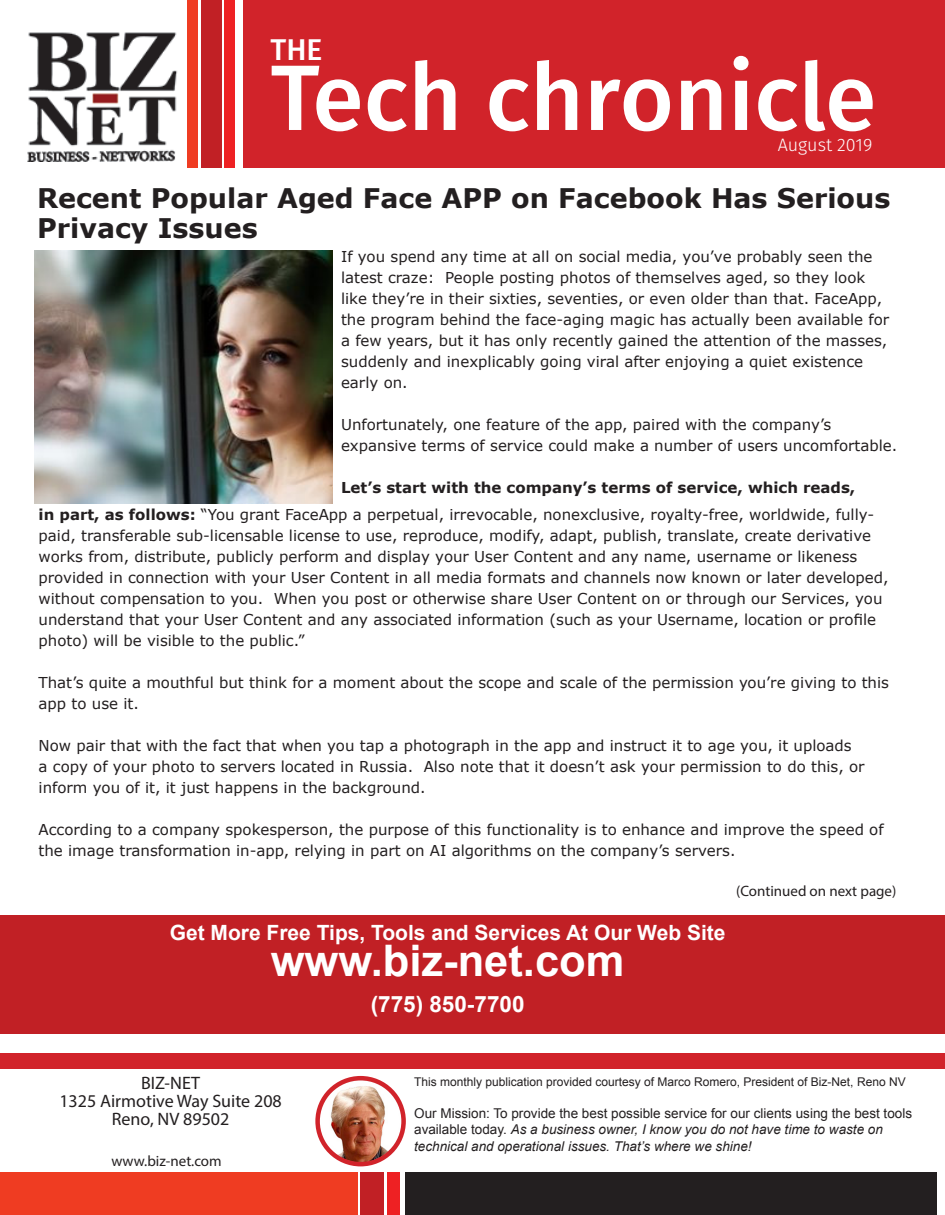
<style>
.page{position:relative;width:945px;height:1215px;background:#fff}
.page>*{position:absolute;margin:0;border:0;box-sizing:border-box;transform-origin:0 0}
.t1{font:500 93px "Fira Sans";color:#fff}
.Subheads{font:700 43.5px "Arial";color:#fff}
.t2{font:500 30px "Fira Sans";color:#fff}
.Subheads-2{font:700 27px/30px "Verdana";color:#231f20}
.Subheads-3{font:700 22.5px "Arial";color:#fff}
.Subheads-4{font:700 21px "Arial";color:#fff}
.Subheads-5{font:18px/18px "Myriad Pro";color:#231f20;text-align:center}
.Subheads-6{font:300 18px "Fira Sans";color:#fff}
.Subheads-7{font:15px/21px "Verdana";color:#231f20}
.Subheads-8{font:15px "Myriad Pro";color:#231f20}
.t3{font:italic 13.5px/16.2px "Arial";color:#231f20}
.t4{font:12px "Arial";color:#231f20}
.s1{font-weight:700}
.s2{font-style:normal}
</style>
<div class="page">
<div style="left:244px;top:0;width:701px;height:168px;background:#d1232a"></div>
<div style="left:187px;top:0;width:11px;height:168px;background:#ef3c22"></div>
<div style="left:201px;top:0;width:21px;height:168px;background:#c12025"></div>
<div style="left:225px;top:0;width:10px;height:168px;background:#ee2123"></div>
<img style="left:27px;top:32px;width:151px;height:130px">
<div style="left:0;top:1173px;width:357px;height:42px;background:#ef3c22"></div>
<div style="left:361px;top:1173px;width:23px;height:42px;background:#c12025"></div>
<div style="left:387px;top:1173px;width:12px;height:42px;background:#ee2123"></div>
<div style="left:406px;top:1173px;width:531px;height:42px;background:#231f20"></div>
<img style="left:318px;top:1078px;width:86px;height:86px;border-radius:43px">
<div style="left:315px;top:1076px;width:91px;height:90px;border:4px solid #d1232a;border-radius:50%"></div>
<div style="left:0;top:1053px;width:945px;height:15px;background:#d1232a"></div>
<div style="left:0;top:915px;width:945px;height:118px;background:#c12025"></div>
<img style="left:34px;top:250px;width:298px;height:254px">
<p class="t2" style="left:271px;top:25px;width:53px">THE</p>
<p class="t1" style="left:271px;top:23px;width:607px">Tech chronicle</p>
<p class="Subheads-6" style="left:778px;top:132px;width:96px">August 2019</p>
<p class="Subheads-2" style="left:37px;top:182px;width:855px">Recent Popular Aged Face APP on Facebook Has Serious<br>Privacy Issues</p>
<p class="Subheads-7" style="left:341px;top:246px;width:550px">If you spend any time at all on social media, you’ve probably seen the latest craze: People posting photos of themselves aged, so they look like they’re in their sixties, seventies, or even older than that. FaceApp, the program behind the face-aging magic has actually been available for a few years, but it has only recently gained the attention of the masses, suddenly and inexplicably going viral after enjoying a quiet existence early on.</p>
<p class="Subheads-7" style="left:341px;top:414px;width:558px">Unfortunately, one feature of the app, paired with the company’s expansive terms of service could make a number of users uncomfortable.</p>
<p class="Subheads-7" style="left:39px;top:473px;width:837px;line-height:27.6px;text-indent:302px"><span class="s1">Let’s start with the company’s terms of service, which reads, in part, as follows:</span> “You grant FaceApp a perpetual, irrevocable, nonexclusive, royalty-free, worldwide, fully-</p>
<p class="Subheads-7" style="left:39px;top:525px;width:852px">paid, transferable sub-licensable license to use, reproduce, modify, adapt, publish, translate, create derivative works from, distribute, publicly perform and display your User Content and any name, username or likeness provided in connection with your User Content in all media formats and channels now known or later developed, without compensation to you. When you post or otherwise share User Content on or through our Services, you understand that your User Content and any associated information (such as your Username, location or profile photo) will be visible to the public.”</p>
<p class="Subheads-7" style="left:39px;top:672px;width:852px">That’s quite a mouthful but think for a moment about the scope and scale of the permission you’re giving to this app to use it.</p>
<p class="Subheads-7" style="left:39px;top:735px;width:828px">Now pair that with the fact that when you tap a photograph in the app and instruct it to age you, it uploads<br>a copy of your photo to servers located in Russia. Also note that it doesn’t ask your permission to do this, or inform you of it, it just happens in the background.</p>
<p class="Subheads-7" style="left:39px;top:819px;width:847px">According to a company spokesperson, the purpose of this functionality is to enhance and improve the speed of the image transformation in-app, relying in part on AI algorithms on the company’s servers.</p>
<p class="Subheads-8" style="left:736px;top:882px;width:162px">(Continued on next page)</p>
<p class="Subheads-4" style="left:170px;top:918px;width:557px">Get More Free Tips, Tools and Services At Our Web Site</p>
<p class="Subheads" style="left:271px;top:931px;width:355px">www.biz-net.com</p>
<p class="Subheads-3" style="left:371px;top:989px;width:155px">(775) 850-7700</p>
<p class="Subheads-5" style="left:59px;top:1074px;width:224px">BIZ-NET<br>1325 Airmotive Way Suite 208<br>Reno, NV 89502</p>
<p class="Subheads-8" style="left:111px;top:1151px;width:112px">www.biz-net.com</p>
<p class="t4" style="left:414px;top:1073px;width:493px">This monthly publication provided courtesy of Marco Romero, President of Biz-Net, Reno NV</p>
<p class="t3" style="left:414px;top:1106px;width:499px"><span class="s2">Our Mission: To provide the best possible service for our clients using the best tools available today.</span> As a business owner, I know you do not have time to waste on technical and operational issues. That’s where we shine!</p>
</div>
